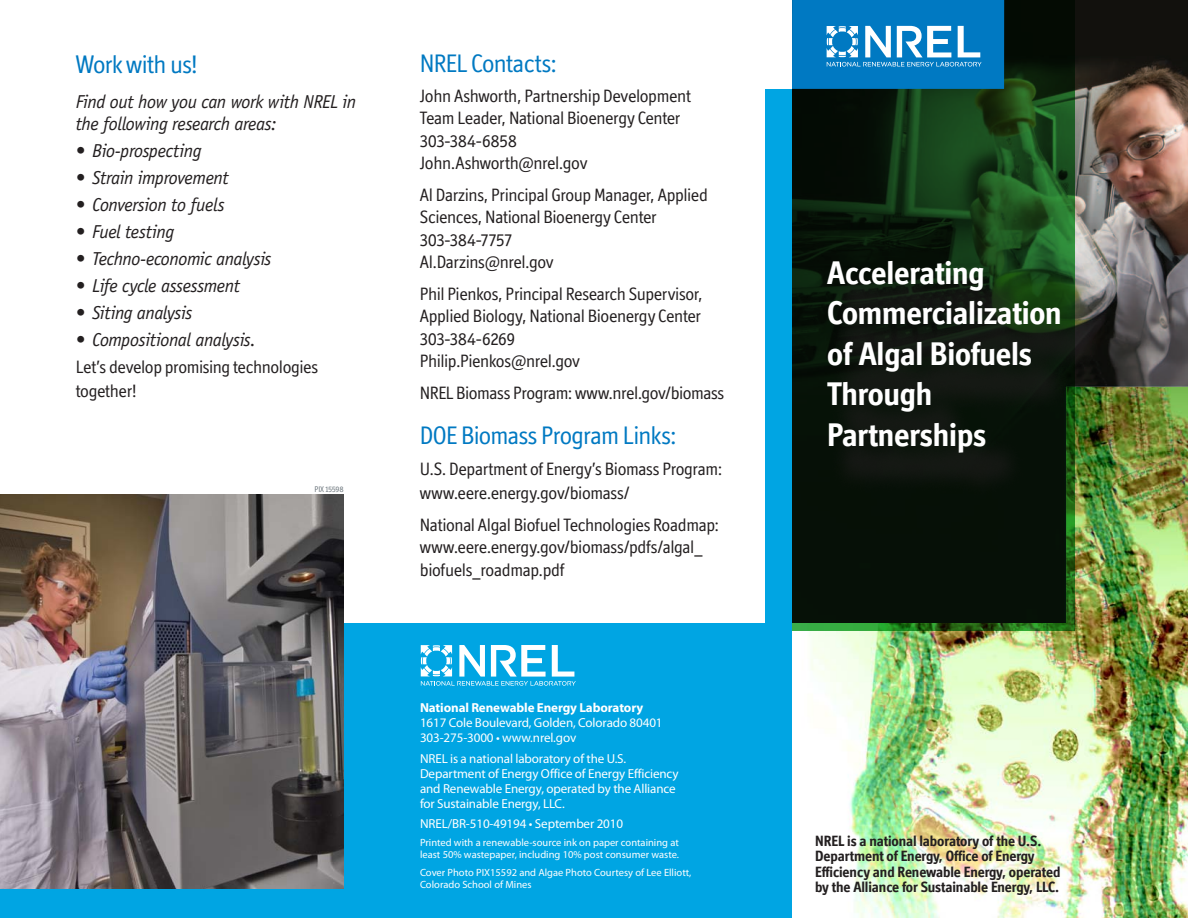
<style>
.page{position:relative;width:1188px;height:918px;background:#fff}
.page>*{position:absolute;margin:0;border:0;box-sizing:border-box;transform-origin:0 0}
.t1{font:700 33px/40.5px "Officina Display ITC Std";letter-spacing:-.005em;color:#fff}
.Subheadings-1{font:25.5px "Officina Display ITC Std";letter-spacing:-.025em;color:#0079c2}
.Intro_Text_Sub-1{font:italic 18.75px/22.5px "Officina Sans Std";letter-spacing:-.025em;color:#231f20}
.Body_Text-1{font:18px/22.5px "Officina Display ITC Std";letter-spacing:-.02em;color:#231f20}
.Identifier-1{font:700 15px/15.5px "Officina Display ITC Std";letter-spacing:-.005em;color:#231f20}
.boilerplate{font:13.05px/15px "Myriad Pro";letter-spacing:-.01em;color:#fff}
.boilerplate-2{font:10.5px/12px "Myriad Pro";color:#fff}
.Body_Text-1-2{font:8.25px "Officina Display ITC Std";letter-spacing:-.02em;color:#6a747b}
.s1{font-weight:700}
</style>
<div class="page">
<div style="left:0;top:89px;width:792px;height:829px;background:#00a5e3"></div>
<div style="left:0;top:64px;width:765px;height:558px;background:#fff"></div>
<svg style="left:421px;top:645px;width:155px;height:41px"></svg>
<img style="left:810px;top:622px;width:378px;height:296px">
<img style="left:1075px;top:0;width:113px;height:622px">
<svg style="left:792px;top:0;width:283px;height:631px;background:#0d250e"></svg>
<div style="left:826px;top:266px;width:276px;height:235px;background:#231f20;opacity:.56"></div>
<div style="left:792px;top:0;width:212px;height:89px;background:#0079c2"></div>
<svg style="left:827px;top:26px;width:155px;height:41px"></svg>
<img style="left:0;top:495px;width:344px;height:393px">
<p class="Subheadings-1" style="left:76px;top:50px;width:124px">Work with us!</p>
<p class="Intro_Text_Sub-1" style="left:76px;top:90px;width:282px">Find out how you can work with NREL in the following research areas:</p>
<p class="Intro_Text_Sub-1" style="left:76px;top:140px;width:127px">• Bio-prospecting</p>
<p class="Intro_Text_Sub-1" style="left:76px;top:167px;width:155px">• Strain improvement</p>
<p class="Intro_Text_Sub-1" style="left:76px;top:194px;width:151px">• Conversion to fuels</p>
<p class="Intro_Text_Sub-1" style="left:76px;top:221px;width:100px">• Fuel testing</p>
<p class="Intro_Text_Sub-1" style="left:76px;top:248px;width:197px">• Techno-economic analysis</p>
<p class="Intro_Text_Sub-1" style="left:76px;top:275px;width:166px">• Life cycle assessment</p>
<p class="Intro_Text_Sub-1" style="left:76px;top:302px;width:118px">• Siting analysis</p>
<p class="Intro_Text_Sub-1" style="left:76px;top:329px;width:182px">• Compositional analysis.</p>
<p class="Body_Text-1" style="left:76px;top:355px;width:244px;line-height:24px">Let’s develop promising technologies together!</p>
<p class="Body_Text-1-2" style="left:315px;top:484px;width:31px">PIX 15598</p>
<p class="Subheadings-1" style="left:420px;top:49px;width:139px">NREL Contacts:</p>
<p class="Body_Text-1" style="left:420px;top:84px;width:272px">John Ashworth, Partnership Development<br>Team Leader, National Bioenergy Center<br>303-384-6858<br>John.Ashworth@nrel.gov</p>
<p class="Body_Text-1" style="left:420px;top:183px;width:290px">Al Darzins, Principal Group Manager, Applied<br>Sciences, National Bioenergy Center<br>303-384-7757<br>Al.Darzins@nrel.gov</p>
<p class="Body_Text-1" style="left:420px;top:282px;width:285px">Phil Pienkos, Principal Research Supervisor, Applied Biology, National Bioenergy Center 303-384-6269<br>Philip.Pienkos@nrel.gov</p>
<p class="Body_Text-1" style="left:420px;top:381px;width:306px">NREL Biomass Program: www.nrel.gov/biomass</p>
<p class="Subheadings-1" style="left:420px;top:421px;width:258px">DOE Biomass Program Links:</p>
<p class="Body_Text-1" style="left:420px;top:457px;width:304px;line-height:24px">U.S. Department of Energy’s Biomass Program: www.eere.energy.gov/biomass/</p>
<p class="Body_Text-1" style="left:420px;top:513px;width:301px">National Algal Biofuel Technologies Roadmap: www.eere.energy.gov/biomass/pdfs/algal_ biofuels_roadmap.pdf</p>
<p class="boilerplate" style="left:420px;top:700px;width:244px"><span class="s1">National Renewable Energy Laboratory<br></span>1617 Cole Boulevard, Golden, Colorado 80401<br>303-275-3000 • www.nrel.gov</p>
<p class="boilerplate" style="left:420px;top:751px;width:260px">NREL is a national laboratory of the U.S.<br>Department of Energy Office of Energy Efficiency and Renewable Energy, operated by the Alliance for Sustainable Energy, LLC.</p>
<p class="boilerplate" style="left:420px;top:815px;width:205px">NREL/BR-510-49194 • September 2010</p>
<p class="boilerplate-2" style="left:420px;top:836px;width:261px">Printed with a renewable-source ink on paper containing at least 50% wastepaper, including 10% post consumer waste.</p>
<p class="boilerplate-2" style="left:420px;top:867px;width:273px">Cover Photo PIX15592 and Algae Photo Courtesy of Lee Elliott,<br>Colorado School of Mines</p>
<p class="t1" style="left:827px;top:252px;width:236px">Accelerating<br>Commercialization of Algal Biofuels<br>Through<br>Partnerships</p>
<p class="Identifier-1" style="left:815px;top:833px;width:247px">NREL is a national laboratory of the U.S.<br>Department of Energy, Office of Energy Efficiency and Renewable Energy, operated by the Alliance for Sustainable Energy, LLC.</p>
</div>
